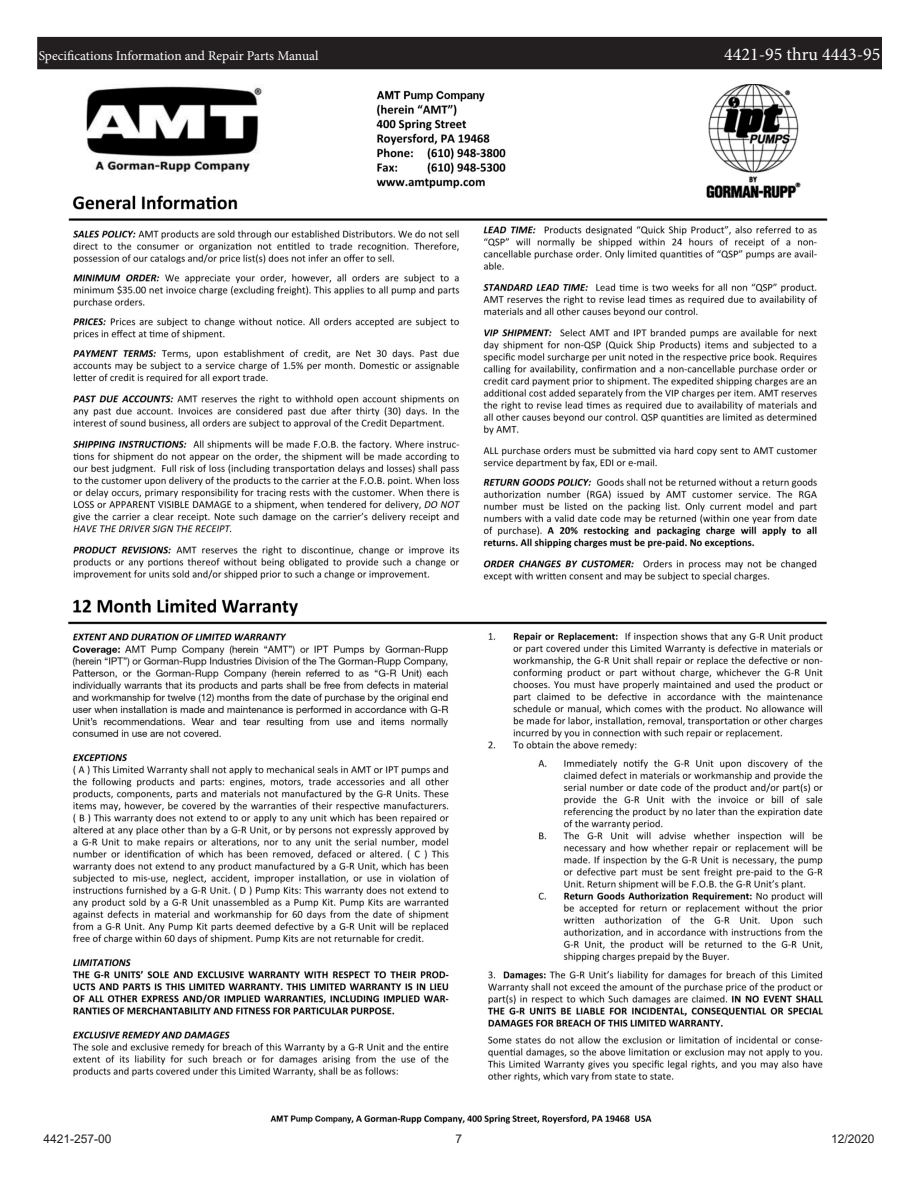
<style>
.page{position:relative;width:918px;height:1188px;background:#fff}
.page>*{position:absolute;margin:0;border:0;box-sizing:border-box;transform-origin:0 0}
.t1{font:18px "Minion Pro";color:#fff}
.t2{font:13.5px "Minion Pro";color:#fff}
.t3{font:12px "Arial";color:#231f20}
</style>
<div class="page">
<div style="left:38px;top:38px;width:843px;height:31px;background:#231f20"></div>
<div style="left:37px;top:37px;width:845px;height:32px;border:2px solid #231f20"></div>
<img style="left:68px;top:85px;width:760px;height:1039px">
<p class="t2" style="left:39px;top:46px;width:281px">Specifications Information and Repair Parts Manual</p>
<h1 class="t1" style="left:724px;top:42px;width:158px">4421-95 thru 4443-95</h1>
<p class="t3" style="left:44px;top:1131px;width:70px">4421-257-00</p>
<p class="t3" style="left:456px;top:1131px;width:8px">7</p>
<p class="t3" style="left:831px;top:1131px;width:45px">12/2020</p>
</div>
